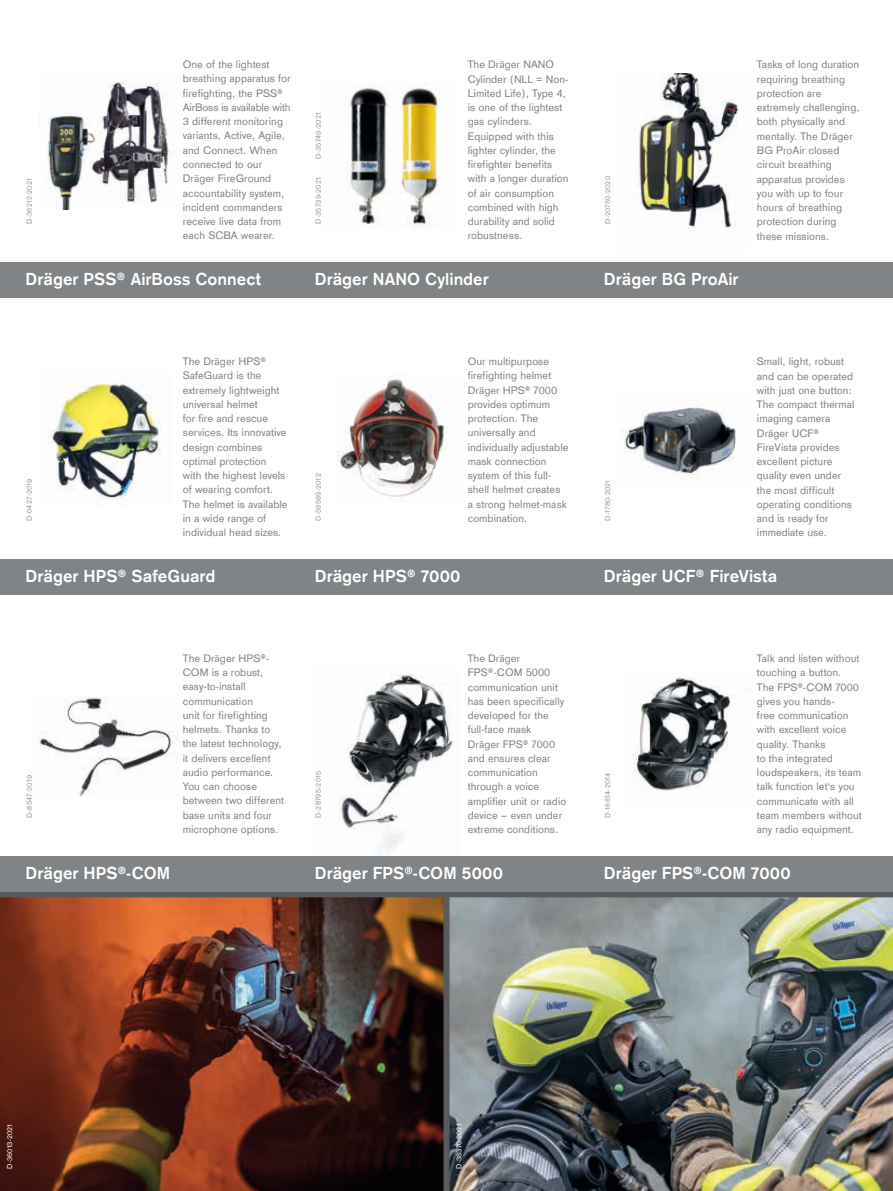
<style>
.page{position:relative;width:893px;height:1191px;background:#fff}
.page>*{position:absolute;margin:0;border:0;box-sizing:border-box;transform-origin:0 0}
.t1{font:700 18px "Draeger Sans";letter-spacing:.005em;color:#fff}
.t2{font:11.25px/14.2px "Draeger Sans";color:#818486}
.t3{font:7.5px "Draeger Sans";letter-spacing:.025em;color:#949699}
.t4{font:7.5px "Draeger Sans";letter-spacing:.005em;color:#fff}
</style>
<div class="page">
<img style="left:449px;top:897px;width:444px;height:294px">
<img style="left:48px;top:381px;width:113px;height:120px">
<img style="left:39px;top:696px;width:135px;height:101px">
<img style="left:345px;top:83px;width:55px;height:145px">
<img style="left:336px;top:379px;width:113px;height:118px">
<img style="left:339px;top:674px;width:115px;height:179px">
<img style="left:635px;top:74px;width:104px;height:154px">
<img style="left:623px;top:405px;width:113px;height:75px">
<img style="left:633px;top:677px;width:100px;height:114px">
<img style="left:47px;top:81px;width:122px;height:129px">
<img style="left:0;top:897px;width:443px;height:294px">
<div style="left:443px;top:894px;width:6px;height:297px;background:#5a5a5c"></div>
<div style="left:0;top:891px;width:893px;height:6px;background:#5a5a5c"></div>
<img style="left:400px;top:87px;width:49px;height:140px">
<div style="left:0;top:855px;width:893px;height:36px;background:#818486"></div>
<div style="left:0;top:559px;width:893px;height:35px;background:#818486"></div>
<div style="left:0;top:262px;width:893px;height:36px;background:#818486"></div>
<p class="t3" style="left:24px;top:224px;width:47px;rotate:-90deg">D-36212-2021</p>
<p class="t2" style="left:183px;top:57px;width:109px">One of the lightest breathing apparatus for firefighting, the PSS®<br>AirBoss is available with<br>3 different monitoring variants, Active, Agile, and Connect. When connected to our<br>Dräger FireGround accountability system, incident commanders receive live data from each SCBA wearer.</p>
<h1 class="t1" style="left:26px;top:267px;width:237px">Dräger PSS® AirBoss Connect</h1>
<p class="t3" style="left:313px;top:159px;width:48px;rotate:-90deg">D-35749-2021</p>
<p class="t3" style="left:313px;top:224px;width:48px;rotate:-90deg">D-35739-2021</p>
<p class="t2" style="left:468px;top:57px;width:102px">The Dräger NANO<br>Cylinder (NLL = Non-<br>Limited Life), Type 4, is one of the lightest gas cylinders.<br>Equipped with this lighter cylinder, the firefighter benefits with a longer duration of air consumption combined with high durability and solid robustness.</p>
<h1 class="t1" style="left:315px;top:267px;width:176px">Dräger NANO Cylinder</h1>
<p class="t3" style="left:24px;top:521px;width:44px;rotate:-90deg">D-0427-2019</p>
<p class="t2" style="left:183px;top:353px;width:106px">The Dräger HPS®<br>SafeGuard is the extremely lightweight universal helmet<br>for fire and rescue services. Its innovative design combines optimal protection with the highest levels of wearing comfort.<br>The helmet is available in a wide range of individual head sizes.</p>
<h1 class="t1" style="left:26px;top:564px;width:192px">Dräger HPS® SafeGuard</h1>
<p class="t3" style="left:313px;top:521px;width:49px;rotate:-90deg">D-59569-2012</p>
<p class="t2" style="left:468px;top:354px;width:102px">Our multipurpose firefighting helmet<br>Dräger HPS® 7000 provides optimum protection. The universally and individually adjustable mask connection system of this full&shy;shell helmet creates a strong helmet-mask combination.</p>
<h1 class="t1" style="left:315px;top:564px;width:147px">Dräger HPS® 7000</h1>
<p class="t3" style="left:24px;top:817px;width:44px;rotate:-90deg">D-8547-2019</p>
<h1 class="t1" style="left:26px;top:860px;width:146px">Dräger HPS®-COM</h1>
<p class="t2" style="left:183px;top:650px;width:103px">The Dräger HPS®-<br>COM is a robust, easy-to-install communication<br>unit for firefighting helmets. Thanks to the latest technology, it delivers excellent audio performance.<br>You can choose between two different base units and four microphone options.</p>
<p class="t3" style="left:313px;top:817px;width:48px;rotate:-90deg">D-28795-2015</p>
<p class="t2" style="left:468px;top:650px;width:100px">The Dräger<br>FPS®-COM 5000 communication unit has been specifically developed for the full-face mask<br>Dräger FPS® 7000 and ensures clear communication through a voice amplifier unit or radio device – even under extreme conditions.</p>
<h1 class="t1" style="left:315px;top:860px;width:190px">Dräger FPS®-COM 5000</h1>
<p class="t3" style="left:602px;top:224px;width:49px;rotate:-90deg">D-20750-2020</p>
<h1 class="t1" style="left:604px;top:267px;width:136px">Dräger BG ProAir</h1>
<p class="t2" style="left:757px;top:57px;width:104px">Tasks of long duration requiring breathing protection are extremely challenging, both physically and mentally. The Dräger<br>BG ProAir closed circuit breathing apparatus provides you with up to four hours of breathing protection during these missions.</p>
<p class="t3" style="left:602px;top:521px;width:43px;rotate:-90deg">D-1780-2021</p>
<p class="t2" style="left:757px;top:354px;width:99px">Small, light, robust and can be operated with just one button:<br>The compact thermal imaging camera<br>Dräger UCF®<br>FireVista provides excellent picture quality even under the most difficult operating conditions and is ready for immediate use.</p>
<h1 class="t1" style="left:604px;top:564px;width:175px">Dräger UCF® FireVista</h1>
<p class="t3" style="left:602px;top:817px;width:46px;rotate:-90deg">D-16614-2014</p>
<p class="t2" style="left:757px;top:650px;width:107px">Talk and listen without touching a button.<br>The FPS®-COM 7000 gives you hands-<br>free communication with excellent voice quality. Thanks<br>to the integrated loudspeakers, its team talk function let‘s you communicate with all team members without any radio equipment.</p>
<h1 class="t1" style="left:604px;top:860px;width:188px">Dräger FPS®-COM 7000</h1>
<p class="t4" style="left:4px;top:1168px;width:46px;rotate:-90deg">D-36013-2021</p>
<p class="t4" style="left:454px;top:1168px;width:46px;rotate:-90deg">D-38370-2021</p>
</div>
